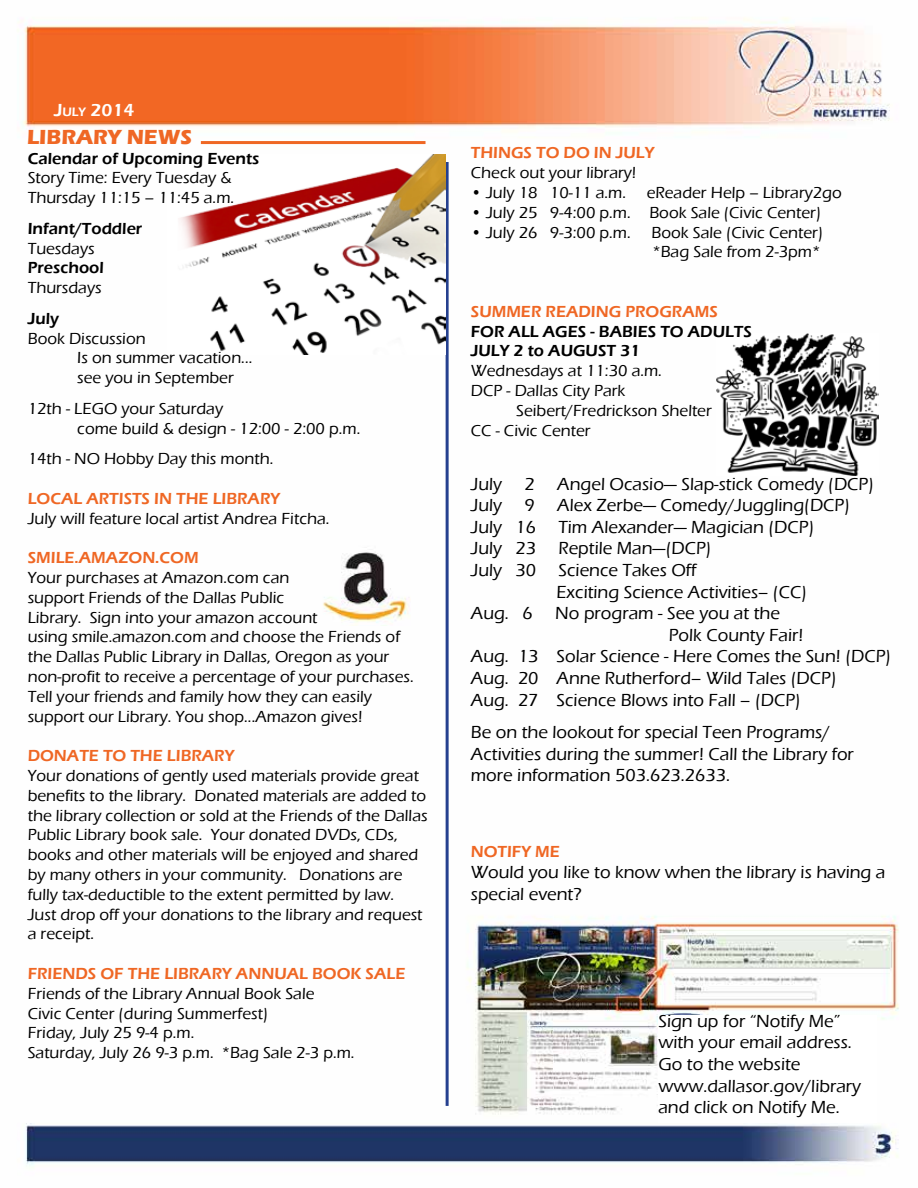
<style>
.page{position:relative;width:918px;height:1188px;background:#fff}
.page>*{position:absolute;margin:0;border:0;box-sizing:border-box;transform-origin:0 0}
.t1{font:700 21px "Eras ITC";color:#ef6724}
.t2{font:500 18px/21.6px "Eras ITC";color:#000}
.t3{font:600 18px "Eras ITC";color:#fff}
.t4{font:500 16.5px/19.8px "Eras ITC";color:#000}
.t5{font:600 16.5px "Eras ITC";color:#ef6724}
.t6{font:600 16.5px/19.8px "Eras ITC";color:#000}
.s1{font-size:12.6px}
</style>
<div class="page">
<img style="left:23px;top:17px;width:876px;height:1149px">
<hr style="left:201px;top:141px;width:225px;height:3px;background:#ef6724">
<hr style="left:446px;top:162px;width:3px;height:944px;background:#25408f">
<img style="left:168px;top:154px;width:277px;height:200px">
<img style="left:716px;top:334px;width:163px;height:142px">
<div style="left:658px;top:1015px;width:219px;height:108px;background:#fff"></div>
<img style="left:322px;top:545px;width:88px;height:80px">
<p class="t3" style="left:54px;top:99px;width:82px">J<span class="s1">uly</span> 2014</p>
<p class="t6" style="left:28px;top:148px;width:233px">Calendar of Upcoming Events</p>
<p class="t4" style="left:28px;top:168px;width:208px">Story Time: Every Tuesday &amp;<br>Thursday 11:15 – 11:45 a.m.</p>
<p class="t6" style="left:28px;top:219px;width:116px">Infant/Toddler</p>
<p class="t4" style="left:28px;top:238px;width:68px">Tuesdays</p>
<p class="t6" style="left:28px;top:258px;width:78px">Preschool</p>
<p class="t4" style="left:28px;top:278px;width:75px">Thursdays</p>
<p class="t6" style="left:28px;top:309px;width:33px">July</p>
<p class="t4" style="left:77px;top:328px;width:177px;text-indent:-50px">Book Discussion<br>Is on summer vacation... see you in September</p>
<p class="t4" style="left:77px;top:399px;width:285px;text-indent:-50px">12th - LEGO your Saturday<br>come build &amp; design - 12:00 - 2:00 p.m.</p>
<p class="t4" style="left:28px;top:449px;width:247px">14th - NO Hobby Day this month.</p>
<p class="t5" style="left:28px;top:489px;width:254px">LOCAL ARTISTS IN THE LIBRARY</p>
<p class="t4" style="left:28px;top:508px;width:303px">July will feature local artist Andrea Fitcha.</p>
<p class="t5" style="left:28px;top:548px;width:172px">SMILE.AMAZON.COM</p>
<p class="t4" style="left:28px;top:568px;width:388px">Your purchases at Amazon.com can<br>support Friends of the Dallas Public<br>Library. Sign into your amazon account<br>using smile.amazon.com and choose the Friends of the Dallas Public Library in Dallas, Oregon as your non-profit to receive a percentage of your purchases.<br>Tell your friends and family how they can easily support our Library. You shop...Amazon gives!</p>
<p class="t5" style="left:28px;top:746px;width:208px">DONATE TO THE LIBRARY</p>
<p class="t4" style="left:28px;top:766px;width:401px">Your donations of gently used materials provide great benefits to the library. Donated materials are added to the library collection or sold at the Friends of the Dallas Public Library book sale. Your donated DVDs, CDs, books and other materials will be enjoyed and shared by many others in your community. Donations are fully tax-deductible to the extent permitted by law.<br>Just drop off your donations to the library and request a receipt.</p>
<p class="t5" style="left:28px;top:964px;width:379px">FRIENDS OF THE LIBRARY ANNUAL BOOK SALE</p>
<p class="t4" style="left:28px;top:984px;width:328px">Friends of the Library Annual Book Sale<br>Civic Center (during Summerfest)<br>Friday, July 25 9-4 p.m.<br>Saturday, July 26 9-3 p.m. *Bag Sale 2-3 p.m.</p>
<p class="t1" style="left:27px;top:125px;width:167px">LIBRARY NEWS</p>
<p class="t5" style="left:471px;top:144px;width:185px">THINGS TO DO IN JULY</p>
<p class="t4" style="left:471px;top:163px;width:167px">Check out your library!</p>
<p class="t4" style="left:471px;top:183px;width:157px">• July 18 10-11 a.m.</p>
<p class="t4" style="left:647px;top:183px;width:197px">eReader Help – Library2go</p>
<p class="t4" style="left:471px;top:203px;width:352px">• July 25 9-4:00 p.m. Book Sale (Civic Center)</p>
<p class="t4" style="left:471px;top:223px;width:354px;text-align:right">• July 26 9-3:00 p.m. Book Sale (Civic Center) *Bag Sale from 2-3pm*</p>
<p class="t5" style="left:471px;top:302px;width:249px">SUMMER READING PROGRAMS</p>
<p class="t6" style="left:471px;top:321px;width:283px">FOR ALL AGES - BABIES TO ADULTS<br>JULY 2 to AUGUST 31</p>
<p class="t4" style="left:471px;top:361px;width:193px">Wednesdays at 11:30 a.m.<br>DCP - Dallas City Park</p>
<p class="t4" style="left:471px;top:401px;width:242px;text-indent:45px">Seibert/Fredrickson Shelter<br>CC - Civic Center</p>
<p class="t2" style="left:471px;top:473px;width:33px">July</p>
<p class="t2" style="left:525px;top:473px;width:12px">2</p>
<p class="t2" style="left:557px;top:473px;width:318px">Angel Ocasio— Slap-stick Comedy (DCP)</p>
<p class="t2" style="left:471px;top:495px;width:33px">July</p>
<p class="t2" style="left:525px;top:495px;width:12px">9</p>
<p class="t2" style="left:557px;top:495px;width:294px">Alex Zerbe— Comedy/Juggling(DCP)</p>
<p class="t2" style="left:471px;top:516px;width:67px">July 16</p>
<p class="t2" style="left:559px;top:516px;width:257px">Tim Alexander— Magician (DCP)</p>
<p class="t2" style="left:471px;top:538px;width:67px">July 23</p>
<p class="t2" style="left:559px;top:538px;width:154px">Reptile Man—(DCP)</p>
<p class="t2" style="left:471px;top:560px;width:67px">July 30</p>
<p class="t2" style="left:556px;top:560px;width:252px">Science Takes Off<br>Exciting Science Activities– (CC)</p>
<p class="t2" style="left:471px;top:603px;width:63px">Aug. 6</p>
<p class="t2" style="left:555px;top:603px;width:226px">No program - See you at the</p>
<p class="t2" style="left:669px;top:624px;width:136px">Polk County Fair!</p>
<p class="t2" style="left:471px;top:646px;width:422px">Aug. 13 Solar Science - Here Comes the Sun! (DCP)</p>
<p class="t2" style="left:471px;top:668px;width:367px">Aug. 20 Anne Rutherford– Wild Tales (DCP)</p>
<p class="t2" style="left:471px;top:689px;width:332px">Aug. 27 Science Blows into Fall – (DCP)</p>
<p class="t2" style="left:471px;top:722px;width:385px">Be on the lookout for special Teen Programs/<br>Activities during the summer! Call the Library for more information 503.623.2633.</p>
<p class="t5" style="left:471px;top:842px;width:91px">NOTIFY ME</p>
<p class="t2" style="left:471px;top:862px;width:416px">Would you like to know when the library is having a special event?</p>
<p class="t2" style="left:658px;top:1010px;width:204px">Sign up for “Notify Me” with your email address.<br>Go to the website www.dallasor.gov/library and click on Notify Me.</p>
</div>
